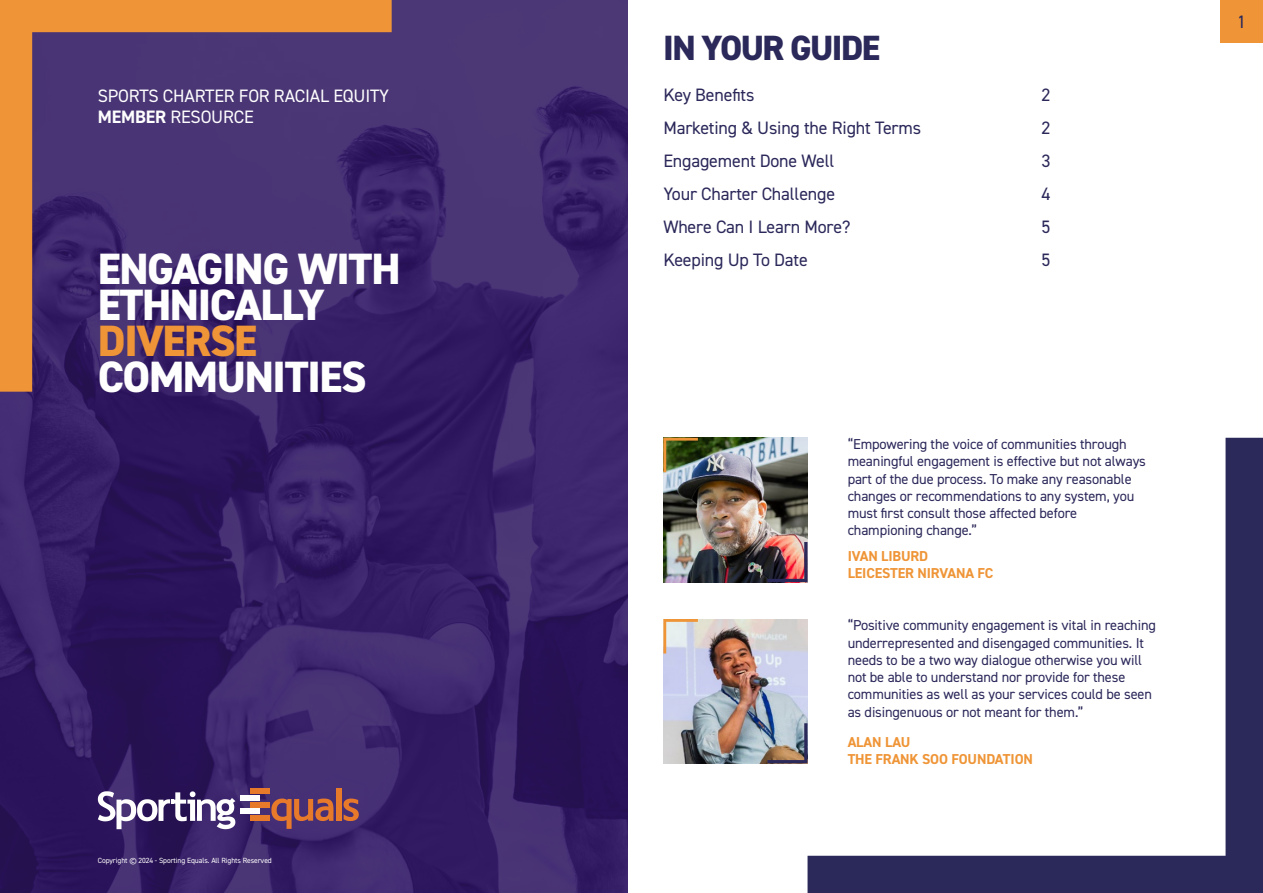
<style>
.page{position:relative;width:1263px;height:893px;background:#fff}
.page>*{position:absolute;margin:0;border:0;box-sizing:border-box;transform-origin:0 0}
.t1{font:800 43.95px/36px "DIN2014";letter-spacing:-.03em;color:#fefefe}
.t2{font:800 43.95px "DIN2014";letter-spacing:-.03em;color:#ef9537}
.t3{font:800 35.1px "DIN2014";letter-spacing:-.045em;color:#2b285a}
.t4{font:18px "DIN2014";letter-spacing:-.01em;color:#2b285a}
.t5{font:18px/21.6px "DIN2014";letter-spacing:-.01em;color:#fefefe}
.t6{font:14.4px/17.2px "DIN2014";letter-spacing:-.01em;color:#2b285a}
.t7{font:700 14.4px/17.2px "DIN2014";letter-spacing:-.01em;color:#ef9537}
.t8{font:7.5px "DIN2014";letter-spacing:-.01em;color:#fefefe}
.s1{font-weight:700}
</style>
<div class="page">
<svg style="left:807px;top:438px;width:456px;height:455px"></svg>
<div style="left:1220px;top:0;width:43px;height:43px;background:#ef9537"></div>
<img style="left:0;top:0;width:627px;height:893px">
<img style="left:663px;top:619px;width:144px;height:144px">
<img style="left:663px;top:438px;width:144px;height:144px">
<svg style="left:663px;top:438px;width:35px;height:34px"></svg>
<svg style="left:663px;top:619px;width:35px;height:34px"></svg>
<svg style="left:767px;top:542px;width:40px;height:40px;background:#91555a"></svg>
<svg style="left:767px;top:723px;width:40px;height:40px;background:#8e8e92"></svg>
<svg style="left:0;top:0;width:392px;height:392px;background:#5e3d66"></svg>
<svg style="left:343px;top:798px;width:16px;height:23px"></svg>
<div style="left:336px;top:788px;width:5px;height:33px;background:#e7792b"></div>
<div style="left:250px;top:788px;width:20px;height:5px;background:#e7792b"></div>
<div style="left:240px;top:795px;width:20px;height:5px;background:#fefefe"></div>
<div style="left:250px;top:802px;width:20px;height:5px;background:#e7792b"></div>
<div style="left:240px;top:809px;width:20px;height:5px;background:#fefefe"></div>
<svg style="left:271px;top:798px;width:62px;height:31px;background:#8b4f54"></svg>
<svg style="left:98px;top:791px;width:137px;height:38px"></svg>
<div style="left:250px;top:815px;width:20px;height:6px;background:#e7792b"></div>
<p class="t5" style="left:98px;top:84px;width:293px">SPORTS CHARTER FOR RACIAL EQUITY<br><span class="s1">MEMBER</span> RESOURCE</p>
<h1 class="t1" style="left:98px;top:251px;width:304px">ENGAGING WITH<br>ETHNICALLY</h1>
<h1 class="t2" style="left:98px;top:311px;width:161px">DIVERSE</h1>
<h1 class="t1" style="left:98px;top:359px;width:270px">COMMUNITIES</h1>
<p class="t8" style="left:98px;top:855px;width:176px">Copyright © 2024 - Sporting Equals. All Rights Reserved</p>
<h2 class="t3" style="left:663px;top:25px;width:218px">IN YOUR GUIDE</h2>
<p class="t4" style="left:663px;top:83px;width:93px">Key Benefits</p>
<p class="t4" style="left:1041px;top:83px;width:10px">2</p>
<p class="t4" style="left:663px;top:116px;width:259px">Marketing &amp; Using the Right Terms</p>
<p class="t4" style="left:1041px;top:116px;width:10px">2</p>
<p class="t4" style="left:663px;top:149px;width:173px">Engagement Done Well</p>
<p class="t4" style="left:1041px;top:149px;width:10px">3</p>
<p class="t4" style="left:663px;top:182px;width:173px">Your Charter Challenge</p>
<p class="t4" style="left:1041px;top:182px;width:10px">4</p>
<p class="t4" style="left:663px;top:215px;width:189px">Where Can I Learn More?</p>
<p class="t4" style="left:1041px;top:215px;width:10px">5</p>
<p class="t4" style="left:663px;top:248px;width:146px">Keeping Up To Date</p>
<p class="t4" style="left:1041px;top:248px;width:10px">5</p>
<p class="t6" style="left:848px;top:435px;width:300px">“Empowering the voice of communities through meaningful engagement is effective but not always part of the due process. To make any reasonable changes or recommendations to any system, you must first consult those affected before championing change.”</p>
<p class="t7" style="left:848px;top:547px;width:147px">IVAN LIBURD<br>LEICESTER NIRVANA FC</p>
<p class="t6" style="left:848px;top:616px;width:310px">“Positive community engagement is vital in reaching underrepresented and disengaged communities. It needs to be a two way dialogue otherwise you will not be able to understand nor provide for these communities as well as your services could be seen as disingenuous or not meant for them.”</p>
<p class="t7" style="left:848px;top:733px;width:187px">ALAN LAU<br>THE FRANK SOO FOUNDATION</p>
<p class="t4" style="left:1237px;top:11px;width:10px">1</p>
</div>
